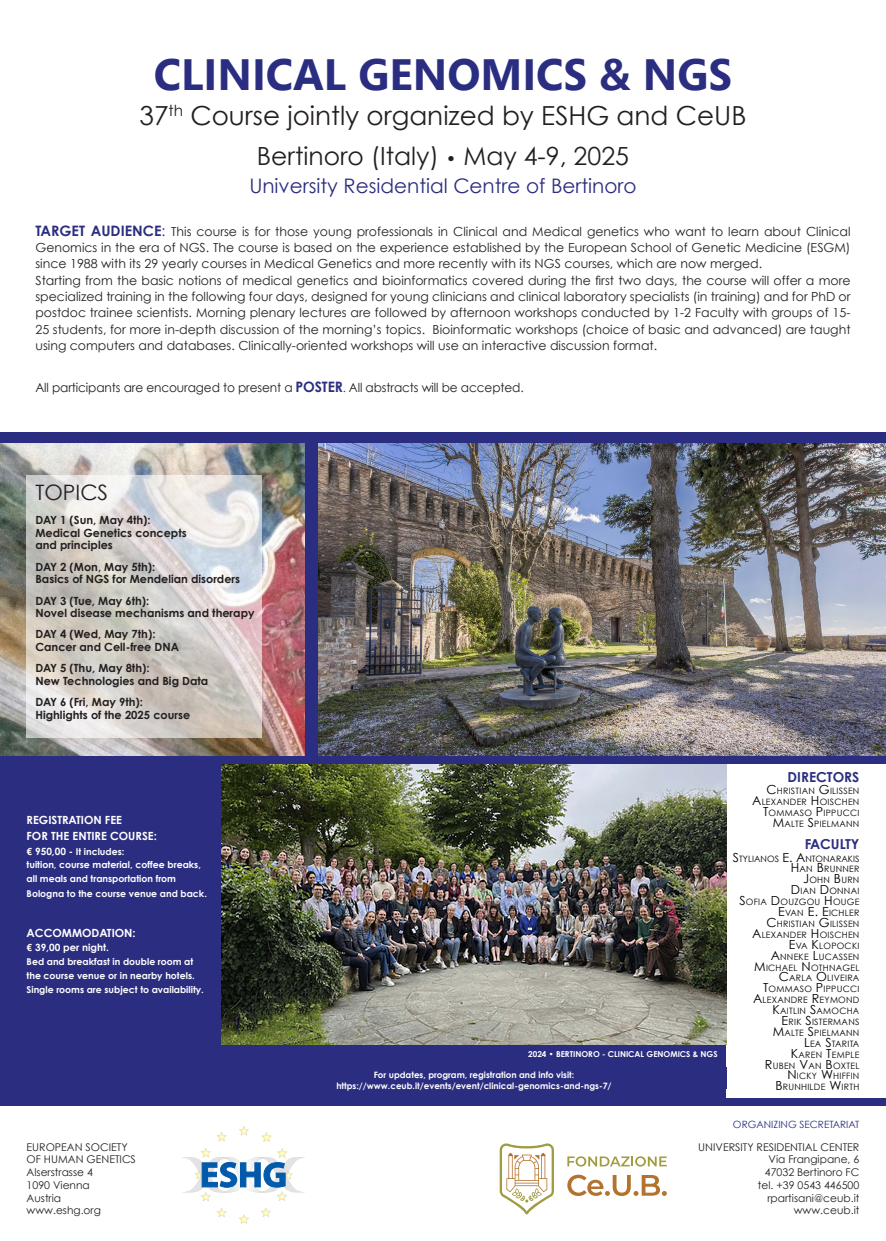
<style>
.page{position:relative;width:886px;height:1241px;background:#fff}
.page>*{position:absolute;margin:0;border:0;box-sizing:border-box;transform-origin:0 0}
.t1{font:700 43.75px "Segoe UI";color:#2b2d80}
.t2{font:26.25px "Century Gothic";color:#231f20}
.t3{font:25px "Century Gothic";color:#231f20}
.t4{font:21.25px "Century Gothic";color:#231f20}
.t5{font:20px "Century Gothic";color:#2b2d80}
.t6{font:700 13.75px "Century Gothic";color:#2b2d80}
.t7{font:12.5px/16.2px "Century Gothic";color:#231f20}
.t8{font:700 11.25px/12.5px "Century Gothic";color:#231f20}
.t9{font:700 11.25px/16.1px "Century Gothic";color:#fff}
.t10{font:10.62px/12.8px "Century Gothic";color:#231f20;text-align:right}
.t11{font:10px "Century Gothic";color:#2b2d80}
.t12{font:700 10px "Century Gothic";color:#fff}
.t13{font:700 9.38px/14.1px "Century Gothic";color:#fff}
.t14{font:8.75px/10.9px "Century Gothic";letter-spacing:.03em;color:#000;text-align:right}
.t15{font:700 8.75px/10.5px "Century Gothic";color:#fff;text-align:center}
.t16{font:700 8.12px "Century Gothic";color:#fff}
.s1{font-size:17.5px}
.s2{font-weight:700;font-size:14.38px;color:#2b2d80}
.s3{font-size:14.38px;color:#2b2d80}
.s4{font-size:11.88px;color:#2b2d80}
.s5{font-family:"Segoe UI";font-size:10px}
.s6{font-size:10px}
.s7{font-family:"Segoe UI"}
.s8{font-weight:400}
.s9{font-size:12.5px}
</style>
<div class="page">
<div style="left:0;top:432px;width:886px;height:674px;background:#2b2d80"></div>
<div style="left:726px;top:764px;width:160px;height:333px;background:#fff"></div>
<img style="left:0;top:443px;width:305px;height:312px">
<svg style="left:27px;top:475px;width:235px;height:262px;background:#d7d2ce"></svg>
<img style="left:221px;top:764px;width:505px;height:280px">
<img style="left:319px;top:443px;width:567px;height:312px">
<svg style="left:261px;top:1207px;width:10px;height:9px"></svg>
<svg style="left:262px;top:1132px;width:10px;height:9px"></svg>
<svg style="left:239px;top:1126px;width:10px;height:9px"></svg>
<svg style="left:216px;top:1132px;width:11px;height:9px"></svg>
<svg style="left:216px;top:1208px;width:11px;height:9px"></svg>
<svg style="left:239px;top:1214px;width:10px;height:9px"></svg>
<svg style="left:182px;top:1148px;width:123px;height:53px"></svg>
<svg style="left:500px;top:1143px;width:54px;height:71px"></svg>
<svg style="left:567px;top:1174px;width:100px;height:21px"></svg>
<svg style="left:567px;top:1156px;width:100px;height:10px"></svg>
<h1 class="t1" style="left:154px;top:44px;width:580px">CLINICAL GENOMICS &amp; NGS</h1>
<h2 class="t2" style="left:140px;top:99px;width:608px">37<sup>th</sup> Course jointly organized by ESHG and CeUB</h2>
<h3 class="t3" style="left:257px;top:141px;width:374px">Bertinoro (Italy) <span class="s1">•</span> May 4-9, 2025</h3>
<h3 class="t5" style="left:249px;top:173px;width:389px">University Residential Centre of Bertinoro</h3>
<p class="t7" style="left:35px;top:223px;width:816px"><span class="s2">TARGET AUDIENCE</span><span class="s3">:</span> This course is for those young professionals in Clinical and Medical genetics who want to learn about Clinical Genomics in the era of NGS. The course is based on the experience established by the European School of Genetic Medicine (ESGM) since 1988 with its 29 yearly courses in Medical Genetics and more recently with its NGS courses, which are now merged.<br>Starting from the basic notions of medical genetics and bioinformatics covered during the first two days, the course will offer a more specialized training in the following four days, designed for young clinicians and clinical laboratory specialists (in training) and for PhD or postdoc trainee scientists. Morning plenary lectures are followed by afternoon workshops conducted by 1-2 Faculty with groups of 15- 25 students, for more in-depth discussion of the morning’s topics. Bioinformatic workshops (choice of basic and advanced) are taught using computers and databases. Clinically-oriented workshops will use an interactive discussion format.</p>
<p class="t7" style="left:35px;top:379px;width:490px">All participants are encouraged to present a <span class="s2">POSTER</span><span class="s4">.</span> All abstracts will be accepted.</p>
<h3 class="t4" style="left:35px;top:479px;width:74px">TOPICS</h3>
<p class="t8" style="left:35px;top:513px;width:153px">DAY 1 (Sun, May 4th):<br>Medical Genetics concepts and principles</p>
<p class="t8" style="left:35px;top:560px;width:206px">DAY 2 (Mon, May 5th):<br>Basics of NGS for Mendelian disorders</p>
<p class="t8" style="left:35px;top:594px;width:221px">DAY 3 (Tue, May 6th):<br>Novel disease mechanisms and therapy</p>
<p class="t8" style="left:35px;top:627px;width:145px">DAY 4 (Wed, May 7th):<br>Cancer and Cell-free DNA</p>
<p class="t8" style="left:35px;top:661px;width:174px">DAY 5 (Thu, May 8th):<br>New Technologies and Big Data</p>
<p class="t8" style="left:35px;top:695px;width:156px">DAY 6 (Fri, May 9th):<br>Highlights of the 2025 course</p>
<p class="t9" style="left:27px;top:811px;width:132px">REGISTRATION FEE<br>FOR THE ENTIRE COURSE:</p>
<p class="t13" style="left:27px;top:843px;width:182px"><span class="s5">€</span> <span class="s6">950,00 -</span> It includes:<br>tuition, course material, coffee breaks, all meals and transportation from Bologna to the course venue and back.</p>
<p class="t9" style="left:27px;top:924px;width:111px">ACCOMMODATION:</p>
<p class="t12" style="left:27px;top:941px;width:84px"><span class="s7">€</span> 39,00 per night.</p>
<p class="t13" style="left:27px;top:954px;width:179px;line-height:13.8px">Bed and breakfast in double room at the course venue or in nearby hotels.<br>Single rooms are subject to availability.</p>
<p class="t10" style="left:27px;top:1139px;width:111px;text-align:left">EUROPEAN SOCIETY<br>OF HUMAN GENETICS<br>Alserstrasse 4<br>1090 Vienna<br>Austria www.eshg.org</p>
<p class="t16" style="left:528px;top:1049px;width:191px">2024 <span class="s8">•</span> BERTINORO - CLINICAL GENOMICS &amp; NGS</p>
<p class="t15" style="left:336px;top:1069px;width:277px">For updates, program, registration and info visit: https://www.ceub.it/events/event/clinical-genomics-and-ngs-7/</p>
<p class="t6" style="left:787px;top:767px;width:73px">DIRECTORS</p>
<p class="t14" style="left:752px;top:785px;width:109px"><span class="s9">C</span>HRISTIAN <span class="s9">G</span>ILISSEN<br><span class="s9">A</span>LEXANDER <span class="s9">H</span> OISCHEN<br><span class="s9">T</span>OMMASO <span class="s9">P</span>IPPUCCI<br><span class="s9">M</span>ALTE <span class="s9">S</span>PIELMANN</p>
<p class="t6" style="left:805px;top:835px;width:56px">FACULTY</p>
<p class="t14" style="left:733px;top:852px;width:128px"><span class="s9">S</span>TYLIANOS <span class="s9">E. A</span>NTONARAKIS<br><span class="s9">H</span>AN <span class="s9">B</span>RUNNER<br><span class="s9">J</span>OHN <span class="s9">B</span>URN<br><span class="s9">D</span>IAN <span class="s9">D</span>ONNAI<br><span class="s9">S</span>OFIA <span class="s9">D</span>OUZGOU <span class="s9">H</span> OUGE<br><span class="s9">E</span>VAN <span class="s9">E. E</span>ICHLER<br><span class="s9">C</span>HRISTIAN <span class="s9">G</span>ILISSEN<br><span class="s9">A</span>LEXANDER <span class="s9">H</span> OISCHEN<br><span class="s9">E</span>VA <span class="s9">K</span>LOPOCKI<br><span class="s9">A</span>NNEKE <span class="s9">L</span>UCASSEN<br><span class="s9">M</span> ICHAEL <span class="s9">N</span> OTHNAGEL<br><span class="s9">C</span>ARLA <span class="s9">O</span> LIVEIRA<br><span class="s9">T</span>OMMASO <span class="s9">P</span>IPPUCCI<br><span class="s9">A</span>LEXANDRE <span class="s9">R</span> EYMOND<br><span class="s9">K</span>AITLIN <span class="s9">S</span>AMOC HA<br><span class="s9">E</span> RIK <span class="s9">S</span>ISTERMANS<br><span class="s9">M</span>ALTE <span class="s9">S</span>PIELMANN<br><span class="s9">L</span>EA <span class="s9">S</span>TARITA<br><span class="s9">K</span>AREN <span class="s9">T</span>EMPLE<br><span class="s9">R</span> UBEN <span class="s9">V</span>AN <span class="s9">B</span>OXTEL<br><span class="s9">N</span> ICKY <span class="s9">W</span>HIFFIN<br><span class="s9">B</span>RUNHILDE <span class="s9">W</span>IRTH</p>
<p class="t11" style="left:733px;top:1117px;width:128px">ORGANIZING SECRETARIAT</p>
<p class="t10" style="left:698px;top:1139px;width:163px">UNIVERSITY RESIDENTIAL CENTER<br>Via Frangipane, 6<br>47032 Bertinoro FC<br>tel. +39 0543 446500 rpartisani@ceub.it<br>www.ceub.it</p>
</div>
